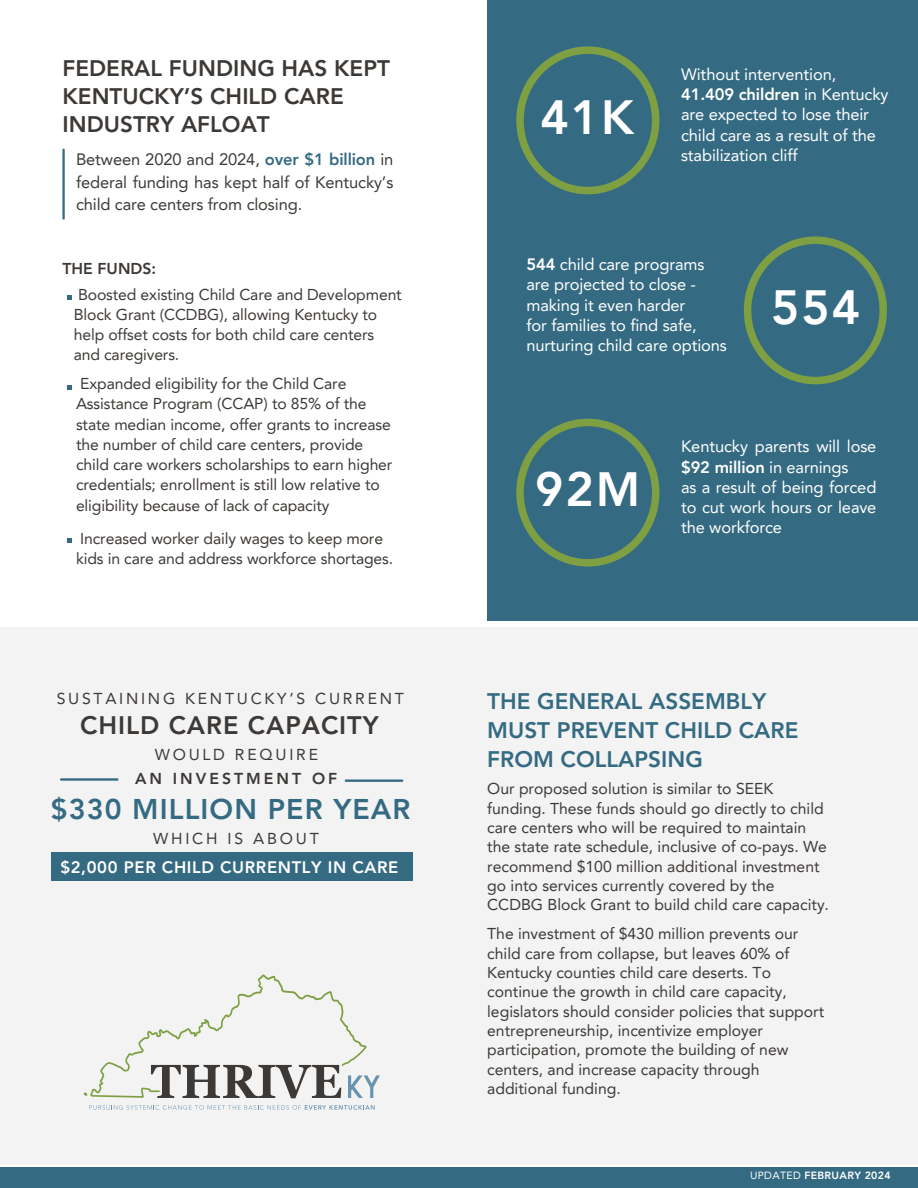
<style>
.page{position:relative;width:918px;height:1188px;background:#fff}
.page>*{position:absolute;margin:0;border:0;box-sizing:border-box;transform-origin:0 0}
.t1{font:800 48px "Avenir LT Pro";letter-spacing:.04em;color:#fff}
.t2{font:800 28.5px "Avenir LT Pro";letter-spacing:.04em;color:#356b82}
.t3{font:800 25.35px "Avenir LT Pro";letter-spacing:.035em;color:#3d3936}
.t4{font:800 22.5px/28.2px "Avenir LT Pro";color:#3d3936}
.t5{font:800 22.5px/29.2px "Avenir LT Pro";color:#356b82}
.t6{font:800 16.65px "Avenir LT Pro";letter-spacing:.04em;color:#fff}
.t7{font:16.5px/20.2px "Avenir LT Pro";letter-spacing:-.01em;color:#fff}
.t8{font:16.5px/22.5px "Avenir LT Pro";letter-spacing:-.01em;color:#3d3936;text-align:justify}
.t9{font:15.75px/19.4px "Avenir LT Pro";color:#3d3936}
.t10{font:15.75px "Avenir LT Pro";letter-spacing:.17em;color:#3d3936}
.t11{font:15.75px "Avenir LT Pro";letter-spacing:.175em;color:#3d3936}
.t12{font:800 15.75px "Avenir LT Pro";letter-spacing:.19em;color:#3d3936}
.t13{font:800 15.75px "Avenir LT Pro";color:#3d3936}
.t14{font:800 10.5px "Avenir LT Pro";letter-spacing:.03em;color:#fff}
.s1{font-weight:800;color:#356b82}
.s2{font-weight:800}
.s3{font-weight:400}
</style>
<div class="page">
<div style="left:487px;top:0;width:431px;height:621px;background:#356b82"></div>
<div style="left:0;top:627px;width:918px;height:538px;background:#f3f3f4"></div>
<svg style="left:83px;top:975px;width:297px;height:123px"></svg>
<svg style="left:89px;top:1105px;width:286px;height:5px"></svg>
<div style="left:0;top:1167px;width:918px;height:21px;background:#356b82"></div>
<svg style="left:67px;top:295px;width:4px;height:5px"></svg>
<svg style="left:67px;top:385px;width:4px;height:5px"></svg>
<svg style="left:67px;top:538px;width:4px;height:5px"></svg>
<hr style="left:62px;top:150px;width:3px;height:69px;background:#356b82">
<div style="left:51px;top:853px;width:361px;height:28px;background:#356b82"></div>
<hr style="left:61px;top:778px;width:56px;height:3px;background:#356b82">
<hr style="left:346px;top:779px;width:56px;height:3px;background:#356b82">
<div style="left:516px;top:419px;width:143px;height:148px;border:7px solid #7ea042;border-radius:50%"></div>
<div style="left:744px;top:236px;width:143px;height:148px;border:7px solid #7ea042;border-radius:50%"></div>
<div style="left:516px;top:46px;width:143px;height:148px;border:7px solid #7ea042;border-radius:50%"></div>
<p class="t4" style="left:63px;top:56px;width:329px">FEDERAL FUNDING HAS KEPT<br>KENTUCKY’S CHILD CARE<br>INDUSTRY AFLOAT</p>
<p class="t8" style="left:76px;top:150px;width:319px">Between 2020 and 2024, <span class="s1">over $1 billion</span> in federal funding has kept half of Kentucky’s child care centers from closing.</p>
<p class="t13" style="left:63px;top:262px;width:95px">THE FUNDS:</p>
<p class="t9" style="left:74px;top:285px;width:330px;line-height:20.2px">Boosted existing Child Care and Development<br>Block Grant (CCDBG), allowing Kentucky to help offset costs for both child care centers</p>
<h6 class="t9" style="left:74px;top:347px;width:107px">and caregivers.</h6>
<p class="t9" style="left:80px;top:375px;width:268px">Expanded eligibility for the Child Care</p>
<p class="t9" style="left:76px;top:396px;width:292px">Assistance Program (CCAP) to 85% of the</p>
<h3 class="t9" style="left:76px;top:416px;width:316px">state median income, offer grants to increase</h3>
<p class="t9" style="left:76px;top:436px;width:289px">the number of child care centers, provide</p>
<h6 class="t9" style="left:76px;top:456px;width:318px">child care workers scholarships to earn higher</h6>
<h5 class="t9" style="left:76px;top:477px;width:305px">credentials; enrollment is still low relative to</h5>
<p class="t9" style="left:76px;top:497px;width:255px">eligibility because of lack of capacity</p>
<p class="t9" style="left:76px;top:530px;width:319px;line-height:20.2px">Increased worker daily wages to keep more kids in care and address workforce shortages.</p>
<p class="t10" style="left:57px;top:692px;width:349px">SUSTAINING KENTUCKY’S CURRENT</p>
<p class="t3" style="left:80px;top:715px;width:300px">CHILD CARE CAPACITY</p>
<p class="t11" style="left:155px;top:748px;width:165px">WOULD REQUIRE</p>
<p class="t12" style="left:135px;top:773px;width:204px">AN INVESTMENT OF</p>
<h2 class="t2" style="left:51px;top:797px;width:361px">$330 MILLION PER YEAR</h2>
<h1 class="t6" style="left:60px;top:860px;width:339px">$2,000 PER CHILD CURRENTLY IN CARE</h1>
<h1 class="t11" style="left:153px;top:832px;width:167px">WHICH IS ABOUT</h1>
<p class="t1" style="left:540px;top:97px;width:95px">41K</p>
<p class="t7" style="left:681px;top:66px;width:209px">Without intervention,<br><span class="s2">41.409 children</span> in Kentucky are expected to lose their child care as a result of the stabilization cliff</p>
<p class="t7" style="left:527px;top:256px;width:179px"><span class="s2">544</span> child care programs</p>
<p class="t7" style="left:527px;top:276px;width:171px">are projected to close - making it even harder</p>
<p class="t7" style="left:527px;top:316px;width:202px">for families to find safe, nurturing child care options</p>
<p class="t1" style="left:771px;top:287px;width:91px">554</p>
<p class="t1" style="left:535px;top:470px;width:107px">92M</p>
<p class="t7" style="left:681px;top:438px;width:197px">Kentucky parents will lose <span class="s2">$92 million</span> in earnings</p>
<p class="t7" style="left:681px;top:478px;width:197px;text-align:justify">as a result of being forced to cut work hours or leave the workforce</p>
<h5 class="t5" style="left:487px;top:688px;width:313px">THE GENERAL ASSEMBLY<br>MUST PREVENT CHILD CARE<br>FROM COLLAPSING</h5>
<p class="t9" style="left:487px;top:780px;width:343px">Our proposed solution is similar to SEEK funding. These funds should go directly to child care centers who will be required to maintain the state rate schedule, inclusive of co-pays. We recommend $100 million additional investment go into services currently covered by the CCDBG Block Grant to build child care capacity.</p>
<p class="t9" style="left:487px;top:925px;width:339px">The investment of $430 million prevents our child care from collapse, but leaves 60% of Kentucky counties child care deserts. To continue the growth in child care capacity, legislators should consider policies that support entrepreneurship, incentivize employer participation, promote the building of new centers, and increase capacity through additional funding.</p>
<h4 class="t14" style="left:750px;top:1171px;width:142px"><span class="s3">UPDATED</span> FEBRUARY 2024</h4>
</div>
